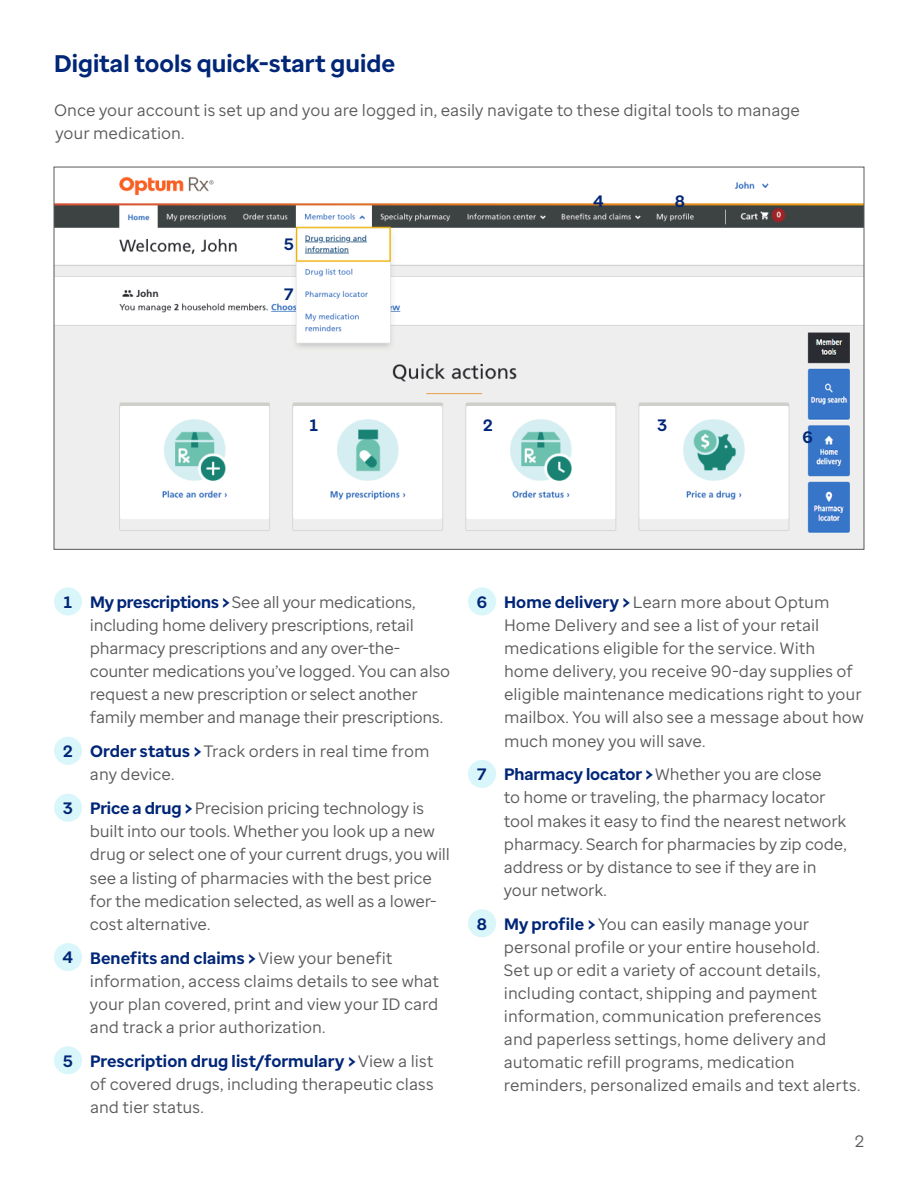
<style>
.page{position:relative;width:918px;height:1188px;background:#fff}
.page>*{position:absolute;margin:0;border:0;box-sizing:border-box;transform-origin:0 0}
.Subhead{font:700 24px "Optum Sans";letter-spacing:.005em;color:#002677}
.Body{font:16.5px/23.1px "Optum Sans";letter-spacing:-.005em;color:#5a5a5a}
.Body-2{font:700 16.5px "Optum Sans";color:#002677}
.s1{font-weight:700;color:#002677}
</style>
<div class="page">
<div style="left:54px;top:587px;width:28px;height:28px;background:#d9f6fa;border-radius:50%"></div>
<div style="left:54px;top:737px;width:28px;height:28px;background:#d9f6fa;border-radius:50%"></div>
<div style="left:54px;top:794px;width:28px;height:28px;background:#d9f6fa;border-radius:50%"></div>
<div style="left:54px;top:943px;width:28px;height:28px;background:#d9f6fa;border-radius:50%"></div>
<div style="left:54px;top:1046px;width:28px;height:28px;background:#d9f6fa;border-radius:50%"></div>
<div style="left:468px;top:587px;width:28px;height:28px;background:#d9f6fa;border-radius:50%"></div>
<div style="left:468px;top:760px;width:28px;height:28px;background:#d9f6fa;border-radius:50%"></div>
<div style="left:468px;top:909px;width:28px;height:28px;background:#d9f6fa;border-radius:50%"></div>
<img style="left:56px;top:176px;width:806px;height:372px">
<p class="Subhead" style="left:54px;top:48px;width:343px">Digital tools quick-start guide</p>
<p class="Body" style="left:54px;top:98px;width:748px">Once your account is set up and you are logged in, easily navigate to these digital tools to manage your medication.</p>
<p class="Body-2" style="left:284px;top:234px;width:11px">5</p>
<p class="Body-2" style="left:284px;top:283px;width:11px">7</p>
<p class="Body-2" style="left:594px;top:191px;width:12px">4</p>
<p class="Body-2" style="left:675px;top:191px;width:12px">8</p>
<p class="Body-2" style="left:310px;top:414px;width:10px">1</p>
<p class="Body-2" style="left:483px;top:414px;width:11px">2</p>
<p class="Body-2" style="left:657px;top:414px;width:11px">3</p>
<p class="Body-2" style="left:802px;top:426px;width:12px">6</p>
<p class="Body-2" style="left:64px;top:591px;width:10px">1</p>
<p class="Body" style="left:90px;top:590px;width:362px"><span class="s1">My prescriptions &gt;</span> See all your medications, including home delivery prescriptions, retail pharmacy prescriptions and any over-the&shy;counter medications you’ve logged. You can also request a new prescription or select another family member and manage their prescriptions.</p>
<p class="Body-2" style="left:63px;top:741px;width:11px">2</p>
<p class="Body" style="left:90px;top:740px;width:341px"><span class="s1">Order status &gt;</span> Track orders in real time from any device.</p>
<p class="Body-2" style="left:63px;top:797px;width:11px">3</p>
<p class="Body" style="left:90px;top:797px;width:361px"><span class="s1">Price a drug &gt;</span> Precision pricing technology is built into our tools. Whether you look up a new drug or select one of your current drugs, you will see a listing of pharmacies with the best price for the medication selected, as well as a lower&shy;cost alternative.</p>
<p class="Body-2" style="left:63px;top:947px;width:12px">4</p>
<p class="Body" style="left:90px;top:946px;width:351px"><span class="s1">Benefits and claims &gt;</span> View your benefit information, access claims details to see what your plan covered, print and view your ID card and track a prior authorization.</p>
<p class="Body-2" style="left:63px;top:1050px;width:11px">5</p>
<p class="Body" style="left:90px;top:1049px;width:345px;text-align:justify"><span class="s1">Prescription drug list/formulary &gt;</span> View a list of covered drugs, including therapeutic class and tier status.</p>
<p class="Body-2" style="left:477px;top:591px;width:12px">6</p>
<p class="Body" style="left:504px;top:590px;width:361px"><span class="s1">Home delivery &gt;</span> Learn more about Optum Home Delivery and see a list of your retail medications eligible for the service. With home delivery, you receive 90-day supplies of eligible maintenance medications right to your mailbox. You will also see a message about how much money you will save.</p>
<p class="Body-2" style="left:477px;top:764px;width:11px">7</p>
<p class="Body" style="left:504px;top:763px;width:344px"><span class="s1">Pharmacy locator &gt;</span> Whether you are close<br>to home or traveling, the pharmacy locator tool makes it easy to find the nearest network pharmacy. Search for pharmacies by zip code, address or by distance to see if they are in your network.</p>
<p class="Body-2" style="left:477px;top:913px;width:12px">8</p>
<p class="Body" style="left:504px;top:912px;width:358px"><span class="s1">My profile &gt;</span> You can easily manage your personal profile or your entire household.<br>Set up or edit a variety of account details, including contact, shipping and payment information, communication preferences<br>and paperless settings, home delivery and automatic refill programs, medication reminders, personalized emails and text alerts.</p>
<p class="Body" style="left:855px;top:1129px;width:10px">2</p>
</div>
